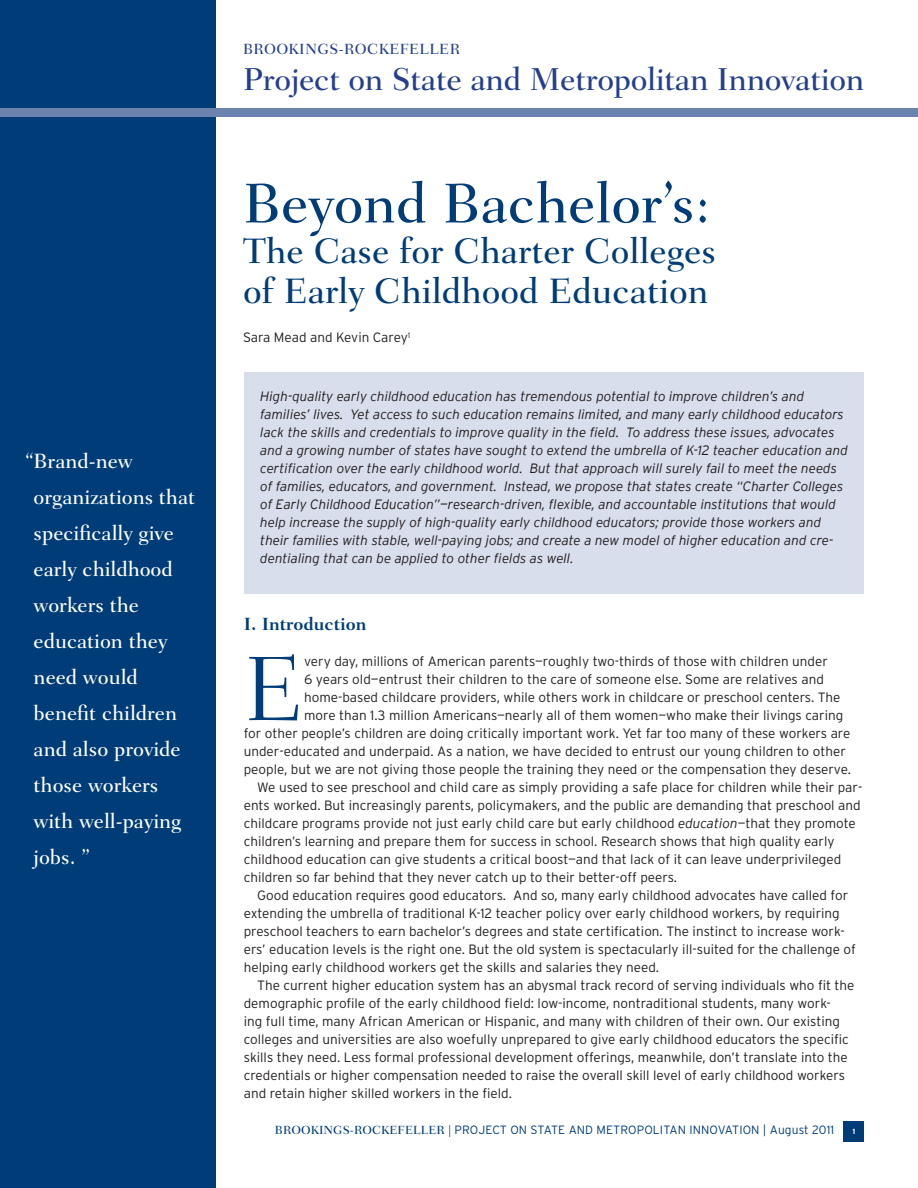
<style>
.page{position:relative;width:918px;height:1188px;background:#fff}
.page>*{position:absolute;margin:0;border:0;box-sizing:border-box;transform-origin:0 0}
.Drop_Cap{font:300 93.15px "Fairfield LH";color:#003d78}
.Head1{font:500 57px "Fairfield LH";color:#003d78}
.Head2{font:500 36px/40.5px "Fairfield LH";color:#003d78}
.Body{font:500 32.25px "Fairfield LH";letter-spacing:-.01em;color:#253f8e}
.Head4__black_bold{font:500 21px/36px "Fairfield LH";color:#fff}
.Head3{font:700 18px "Fairfield LH";color:#003d78}
.Body-2{font:500 15px "Fairfield LH";letter-spacing:.025em;color:#253f8e}
.Body-3{font:300 13.5px/18px "Interstate";color:#231f20}
.Findings_Text{font:italic 300 13.5px/18px "Interstate";color:#231f20}
.Drop_Cap-2{font:300 13.5px "Interstate";color:#231f20}
.Body_no_indent{font:300 13.5px "Interstate";letter-spacing:-.005em;color:#231f20}
.t1{font:300 12px "Interstate";letter-spacing:.01em;color:#003d78}
.t2{font:700 7.5px "Interstate";color:#fff}
.s1{font-style:italic}
.s2{font-family:"Fairfield LH";font-weight:500}
</style>
<div class="page">
<div style="left:0;top:0;width:216px;height:1188px;background:#003d78"></div>
<div style="left:844px;top:1121px;width:20px;height:20px;background:#003d78"></div>
<div style="left:0;top:108px;width:918px;height:9px;background:#6c83af"></div>
<div style="left:244px;top:373px;width:620px;height:221px;background:#d9deec"></div>
<p class="Head4__black_bold" style="left:34px;top:443px;width:163px;text-indent:-8px">“Brand-new organizations that specifically give early childhood workers the education they need would benefit children and also provide those workers with well-paying jobs. ”</p>
<p class="Body-2" style="left:243px;top:40px;width:218px">BROOKINGS-ROCKEFELLER</p>
<p class="Body" style="left:243px;top:61px;width:623px">Project on State and Metropolitan Innovation</p>
<p class="Head1" style="left:243px;top:171px;width:469px">Beyond Bachelor’s:</p>
<p class="Head2" style="left:243px;top:231px;width:475px">The Case for Charter Colleges of Early Childhood Education</p>
<p class="Body_no_indent" style="left:243px;top:330px;width:169px">Sara Mead and Kevin Carey<sup>1</sup></p>
<p class="Findings_Text" style="left:260px;top:388px;width:589px">High-quality early childhood education has tremendous potential to improve children’s and families’ lives. Yet access to such education remains limited, and many early childhood educators lack the skills and credentials to improve quality in the field. To address these issues, advocates and a growing number of states have sought to extend the umbrella of K-12 teacher education and certification over the early childhood world. But that approach will surely fail to meet the needs of families, educators, and government. Instead, we propose that states create “Charter Colleges of Early Childhood Education”—research-driven, flexible, and accountable institutions that would help increase the supply of high-quality early childhood educators; provide those workers and their families with stable, well-paying jobs; and create a new model of higher education and cre&shy;dentialing that can be applied to other fields as well.</p>
<p class="Head3" style="left:244px;top:614px;width:124px">I. Introduction</p>
<p class="Drop_Cap" style="left:244px;top:636px;width:62px">E</p>
<p class="Drop_Cap-2" style="left:304px;top:654px;width:525px">very day, millions of American parents—roughly two-thirds of those with children under</p>
<p class="Drop_Cap-2" style="left:304px;top:672px;width:521px">6 years old—entrust their children to the care of someone else. Some are relatives and</p>
<p class="Drop_Cap-2" style="left:304px;top:690px;width:538px">home-based childcare providers, while others work in childcare or preschool centers. The</p>
<p class="Drop_Cap-2" style="left:304px;top:708px;width:541px">more than 1.3 million Americans—nearly all of them women—who make their livings caring</p>
<p class="Drop_Cap-2" style="left:244px;top:726px;width:608px">for other people’s children are doing critically important work. Yet far too many of these workers are</p>
<p class="Drop_Cap-2" style="left:244px;top:744px;width:604px">under-educated and underpaid. As a nation, we have decided to entrust our young children to other</p>
<p class="Drop_Cap-2" style="left:244px;top:762px;width:609px">people, but we are not giving those people the training they need or the compensation they deserve.</p>
<p class="Body-3" style="left:244px;top:778px;width:620px;text-indent:14px">We used to see preschool and child care as simply providing a safe place for children while their par&shy;ents worked. But increasingly parents, policymakers, and the public are demanding that preschool and childcare programs provide not just early child care but early childhood <span class="s1">education</span>—that they promote children’s learning and prepare them for success in school. Research shows that high quality early childhood education can give students a critical boost—and that lack of it can leave underprivileged children so far behind that they never catch up to their better-off peers.</p>
<p class="Body-3" style="left:244px;top:886px;width:614px;text-indent:14px">Good education requires good educators. And so, many early childhood advocates have called for extending the umbrella of traditional K-12 teacher policy over early childhood workers, by requiring preschool teachers to earn bachelor’s degrees and state certification. The instinct to increase work&shy;ers’ education levels is the right one. But the old system is spectacularly ill-suited for the challenge of helping early childhood workers get the skills and salaries they need.</p>
<p class="Body-3" style="left:244px;top:976px;width:612px;text-indent:14px">The current higher education system has an abysmal track record of serving individuals who fit the demographic profile of the early childhood field: low-income, nontraditional students, many work-<br>ing full time, many African American or Hispanic, and many with children of their own. Our existing colleges and universities are also woefully unprepared to give early childhood educators the specific skills they need. Less formal professional development offerings, meanwhile, don’t translate into the credentials or higher compensation needed to raise the overall skill level of early childhood workers and retain higher skilled workers in the field.</p>
<p class="t1" style="left:275px;top:1123px;width:561px"><span class="s2">BROOKINGS-ROCKEFELLER |</span> PROJECT ON STATE AND METROPOLITAN INNOVATION | August 2011</p>
<p class="t2" style="left:852px;top:1127px;width:4px">1</p>
</div>
